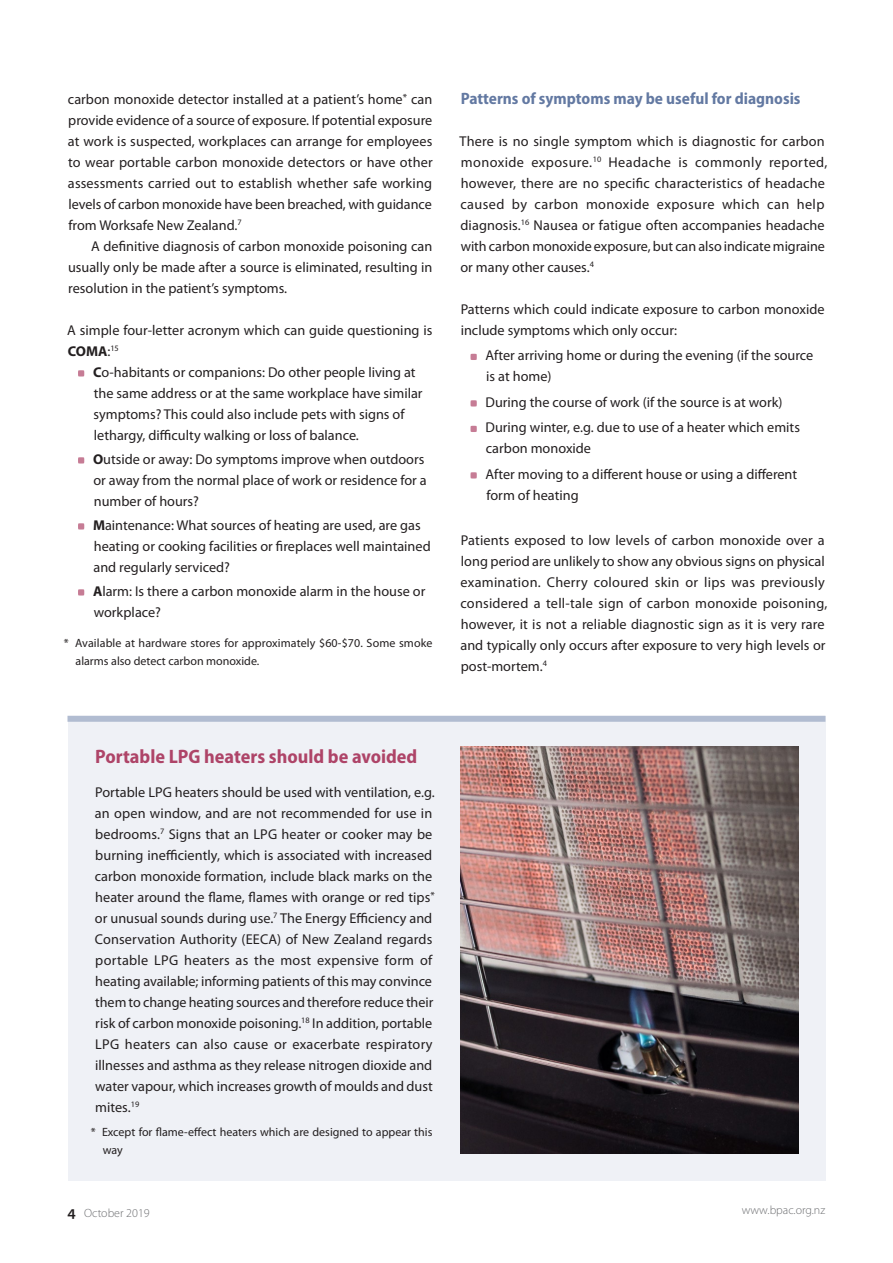
<style>
.page{position:relative;width:893px;height:1263px;background:#fff}
.page>*{position:absolute;margin:0;border:0;box-sizing:border-box;transform-origin:0 0}
.A_head{font:700 semi-condensed 19.5px "Myriad Pro";color:#ae4468}
.B_head{font:700 semi-condensed 16.5px "Myriad Pro";color:#6379a2}
.Body{font:14.25px/21px "Myriad Pro";letter-spacing:.005em;color:#231f20}
.Bullet_List{font:14.25px/21px "Myriad Pro";color:#231f20}
.Body-First_Line_Inde{font:14.25px/21px "Myriad Pro";color:#231f20;text-align:justify}
.Body_Line_Space{font:14.25px/21px "Myriad Pro";letter-spacing:.005em;color:#231f20}
.Footnote{font:12px/18px "Myriad Pro";color:#231f20}
.t1{font:300 12px "Myriad Pro";color:#6c6d70}
.s1{font-weight:700}
.s2{font-weight:600;font-size:15.75px;color:#231f20}
</style>
<div class="page">
<div style="left:68px;top:716px;width:757px;height:464px;background:#eff1f6"></div>
<div style="left:67px;top:716px;width:758px;height:6px;background:#b1bcd1"></div>
<img style="left:460px;top:747px;width:338px;height:407px">
<svg style="left:78px;top:370px;width:6px;height:7px"></svg>
<svg style="left:78px;top:457px;width:6px;height:7px"></svg>
<svg style="left:78px;top:523px;width:6px;height:7px"></svg>
<svg style="left:78px;top:589px;width:6px;height:7px"></svg>
<svg style="left:470px;top:354px;width:7px;height:6px"></svg>
<svg style="left:470px;top:400px;width:7px;height:7px"></svg>
<svg style="left:470px;top:426px;width:7px;height:6px"></svg>
<svg style="left:470px;top:472px;width:7px;height:7px"></svg>
<p class="Body-First_Line_Inde" style="left:68px;top:88px;width:366px">carbon monoxide detector installed at a patient’s home<sup>*</sup> can provide evidence of a source of exposure. If potential exposure at work is suspected, workplaces can arrange for employees to wear portable carbon monoxide detectors or have other assessments carried out to establish whether safe working levels of carbon monoxide have been breached, with guidance from Worksafe New Zealand.<sup>7</sup></p>
<p class="Body-First_Line_Inde" style="left:68px;top:235px;width:366px;text-indent:23px">A definitive diagnosis of carbon monoxide poisoning can usually only be made after a source is eliminated, resulting in resolution in the patient’s symptoms.</p>
<p class="Body_Line_Space" style="left:67px;top:319px;width:367px">A simple four-letter acronym which can guide questioning is<br><span class="s1">COMA</span>:<sup>15</sup></p>
<p class="Bullet_List" style="left:93px;top:361px;width:331px"><span class="s1">C</span>o-habitants or companions: Do other people living at the same address or at the same workplace have similar symptoms? This could also include pets with signs of lethargy, difficulty walking or loss of balance.</p>
<p class="Bullet_List" style="left:93px;top:448px;width:335px"><span class="s1">O</span>utside or away: Do symptoms improve when outdoors or away from the normal place of work or residence for a number of hours?</p>
<p class="Bullet_List" style="left:93px;top:514px;width:339px"><span class="s1">M</span>aintenance: What sources of heating are used, are gas heating or cooking facilities or fireplaces well maintained and regularly serviced?</p>
<p class="Bullet_List" style="left:93px;top:580px;width:334px"><span class="s1">A</span>larm: Is there a carbon monoxide alarm in the house or workplace?</p>
<p class="Footnote" style="left:76px;top:633px;width:358px;text-indent:-12px">* Available at hardware stores for approximately $60-$70. Some smoke alarms also detect carbon monoxide.</p>
<p class="B_head" style="left:461px;top:89px;width:341px">Patterns of symptoms may be useful for diagnosis</p>
<p class="Body" style="left:460px;top:130px;width:369px">There is no single symptom which is diagnostic for carbon monoxide exposure.<sup>10</sup> Headache is commonly reported, however, there are no specific characteristics of headache caused by carbon monoxide exposure which can help diagnosis.<sup>16</sup> Nausea or fatigue often accompanies headache with carbon monoxide exposure, but can also indicate migraine or many other causes.<sup>4</sup></p>
<p class="Body_Line_Space" style="left:461px;top:298px;width:365px">Patterns which could indicate exposure to carbon monoxide include symptoms which only occur:</p>
<p class="Bullet_List" style="left:485px;top:344px;width:329px">After arriving home or during the evening (if the source is at home)</p>
<p class="Bullet_List" style="left:485px;top:391px;width:298px">During the course of work (if the source is at work)</p>
<p class="Bullet_List" style="left:485px;top:416px;width:316px">During winter, e.g. due to use of a heater which emits carbon monoxide</p>
<p class="Bullet_List" style="left:485px;top:463px;width:313px">After moving to a different house or using a different form of heating</p>
<p class="Body" style="left:460px;top:529px;width:368px">Patients exposed to low levels of carbon monoxide over a long period are unlikely to show any obvious signs on physical examination. Cherry coloured skin or lips was previously considered a tell-tale sign of carbon monoxide poisoning, however, it is not a reliable diagnostic sign as it is very rare and typically only occurs after exposure to very high levels or post-mortem.<sup>4</sup></p>
<p class="A_head" style="left:95px;top:745px;width:324px">Portable LPG heaters should be avoided</p>
<p class="Body" style="left:95px;top:781px;width:341px">Portable LPG heaters should be used with ventilation, e.g. an open window, and are not recommended for use in bedrooms.<sup>7</sup> Signs that an LPG heater or cooker may be burning inefficiently, which is associated with increased carbon monoxide formation, include black marks on the heater around the flame, flames with orange or red tips<sup>* </sup>or unusual sounds during use.<sup>7</sup> The Energy Efficiency and Conservation Authority (EECA) of New Zealand regards portable LPG heaters as the most expensive form of heating available; informing patients of this may convince them to change heating sources and therefore reduce their risk of carbon monoxide poisoning.<sup>18</sup> In addition, portable LPG heaters can also cause or exacerbate respiratory illnesses and asthma as they release nitrogen dioxide and water vapour, which increases growth of moulds and dust mites.<sup>19</sup></p>
<p class="Footnote" style="left:103px;top:1122px;width:331px;text-indent:-12px">* Except for flame-effect heaters which are designed to appear this way</p>
<p class="t1" style="left:68px;top:1206px;width:84px"><span class="s2">4</span> October 2019</p>
<p class="t1" style="left:742px;top:1202px;width:85px">www.bpac.org.nz</p>
</div>
